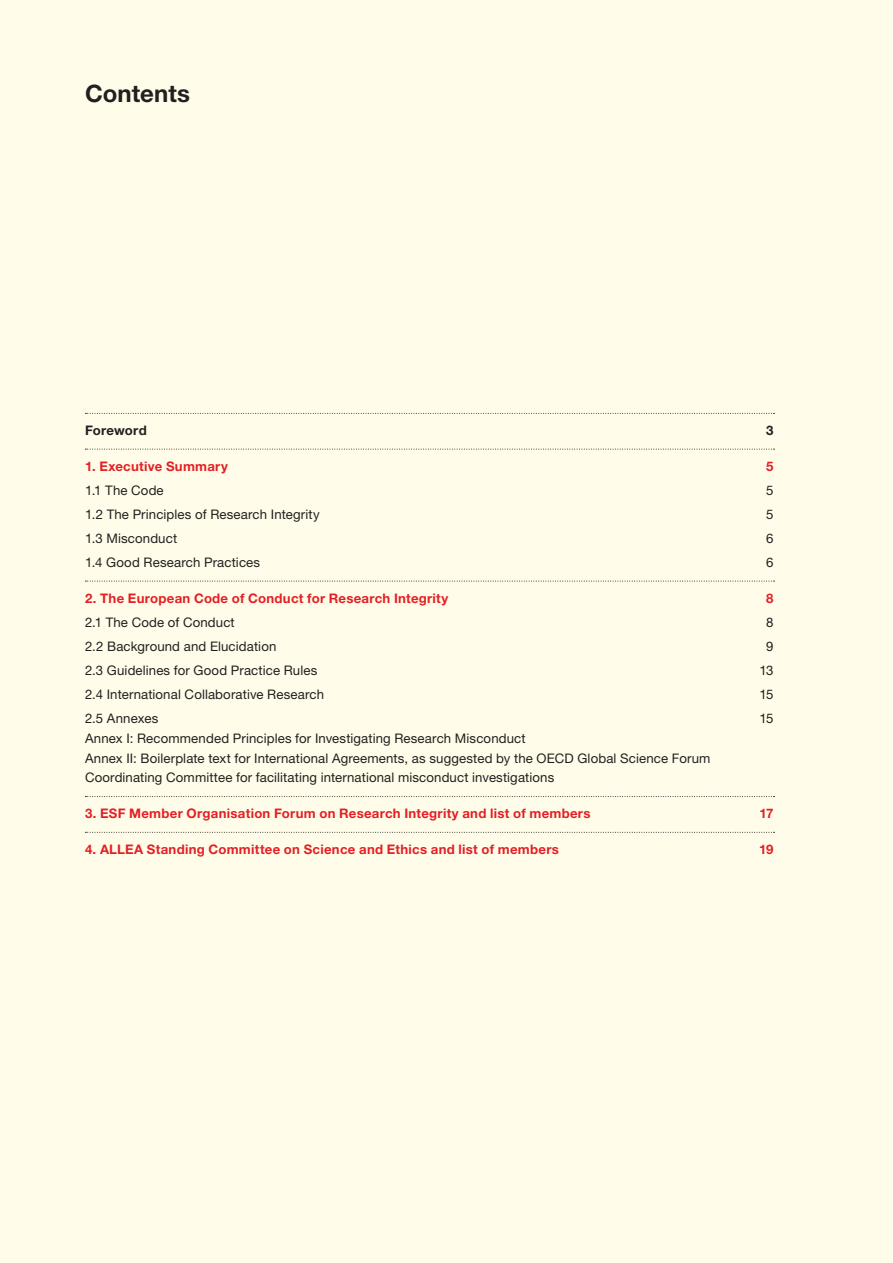
<style>
.page{position:relative;width:893px;height:1263px;background:#fffde9}
.page>*{position:absolute;margin:0;border:0;box-sizing:border-box;transform-origin:0 0}
.t1{font:700 24px "Helvetica Neue LT Std";color:#231f20}
.t2{font:13.2px/19.8px "Helvetica Neue LT Std";letter-spacing:.01em;color:#231f20}
.t3{font:700 13.2px "Helvetica Neue LT Std";letter-spacing:.02em;color:#e41f25}
.t4{font:700 13.2px "Helvetica Neue LT Std";letter-spacing:.02em;color:#231f20}
</style>
<div class="page">
<svg style="left:85px;top:413px;width:689px;height:1px"></svg>
<svg style="left:85px;top:449px;width:689px;height:1px"></svg>
<svg style="left:85px;top:581px;width:689px;height:1px"></svg>
<svg style="left:85px;top:796px;width:689px;height:1px"></svg>
<svg style="left:85px;top:832px;width:689px;height:1px"></svg>
<h1 class="t1" style="left:85px;top:79px;width:107px">Contents</h1>
<p class="t4" style="left:85px;top:422px;width:63px">Foreword</p>
<p class="t4" style="left:766px;top:422px;width:9px">3</p>
<p class="t3" style="left:85px;top:458px;width:144px">1. Executive Summary</p>
<p class="t3" style="left:766px;top:458px;width:9px">5</p>
<p class="t2" style="left:85px;top:480px;width:80px">1.1 The Code</p>
<p class="t2" style="left:766px;top:480px;width:9px">5</p>
<p class="t2" style="left:85px;top:504px;width:236px">1.2 The Principles of Research Integrity</p>
<p class="t2" style="left:766px;top:504px;width:9px">5</p>
<p class="t2" style="left:85px;top:528px;width:94px">1.3 Misconduct</p>
<p class="t2" style="left:766px;top:528px;width:9px">6</p>
<p class="t2" style="left:85px;top:552px;width:177px">1.4 Good Research Practices</p>
<p class="t2" style="left:766px;top:552px;width:9px">6</p>
<p class="t3" style="left:85px;top:590px;width:365px">2. The European Code of Conduct for Research Integrity</p>
<p class="t3" style="left:766px;top:590px;width:9px">8</p>
<p class="t2" style="left:85px;top:612px;width:151px">2.1 The Code of Conduct</p>
<p class="t2" style="left:766px;top:612px;width:9px">8</p>
<p class="t2" style="left:85px;top:636px;width:193px">2.2 Background and Elucidation</p>
<p class="t2" style="left:766px;top:636px;width:9px">9</p>
<p class="t2" style="left:85px;top:660px;width:234px">2.3 Guidelines for Good Practice Rules</p>
<p class="t2" style="left:759px;top:660px;width:16px">13</p>
<p class="t2" style="left:85px;top:684px;width:241px">2.4 International Collaborative Research</p>
<p class="t2" style="left:759px;top:684px;width:16px">15</p>
<p class="t2" style="left:85px;top:708px;width:75px">2.5 Annexes</p>
<p class="t2" style="left:759px;top:708px;width:16px">15</p>
<p class="t2" style="left:85px;top:728px;width:627px">Annex I: Recommended Principles for Investigating Research Misconduct<br>Annex II: Boilerplate text for International Agreements, as suggested by the OECD Global Science Forum<br>Coordinating Committee for facilitating international misconduct investigations</p>
<p class="t3" style="left:85px;top:805px;width:507px">3. ESF Member Organisation Forum on Research Integrity and list of members</p>
<p class="t3" style="left:759px;top:805px;width:16px">17</p>
<p class="t3" style="left:85px;top:841px;width:475px">4. ALLEA Standing Committee on Science and Ethics and list of members</p>
<p class="t3" style="left:759px;top:841px;width:16px">19</p>
</div>
